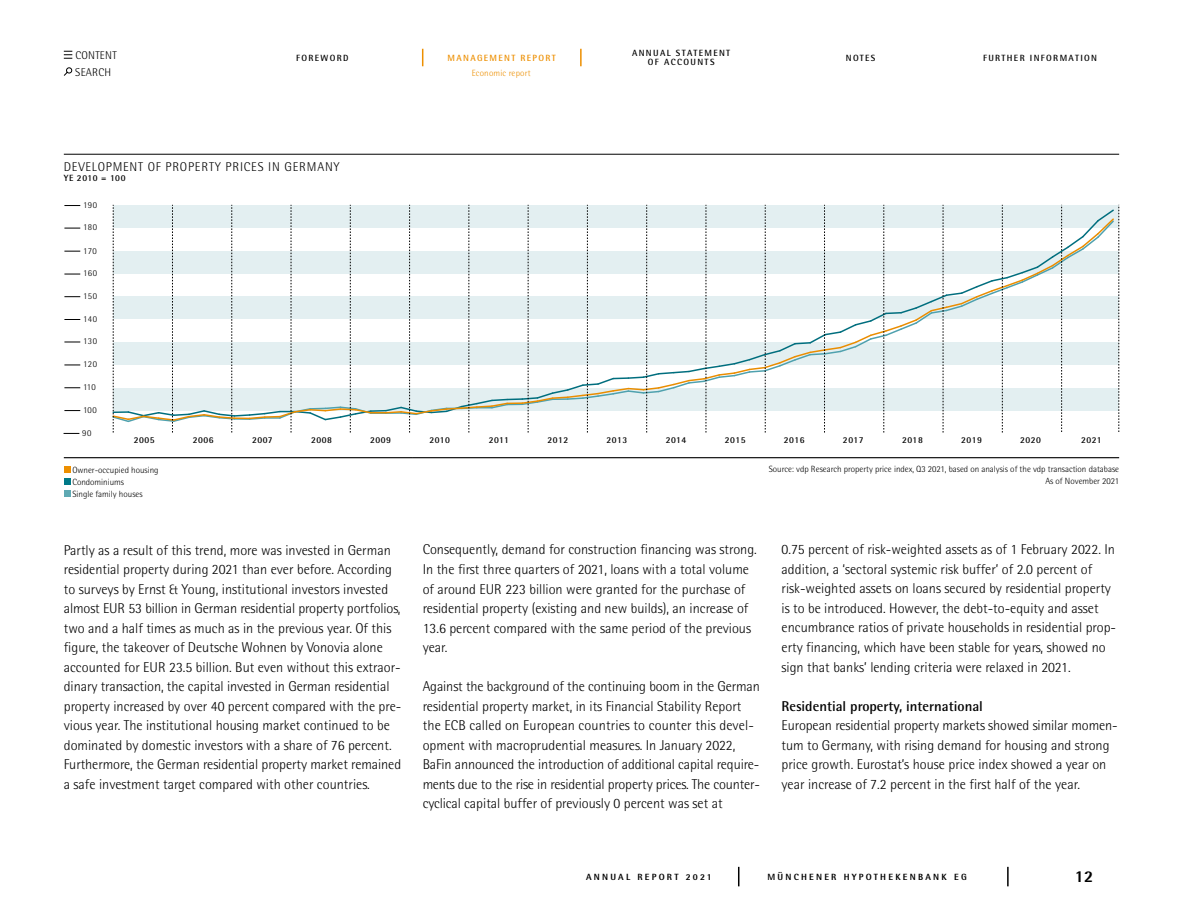
<style>
.page{position:relative;width:1183px;height:915px;background:#fff}
.page>*{position:absolute;margin:0;border:0;box-sizing:border-box;transform-origin:0 0}
.t1{font:800 16.5px "Rotis Semi Sans Pro";color:#000}
.t2{font:300 14.25px/19.5px "Rotis Semi Sans Pro";color:#000}
.t3{font:700 14.25px "Rotis Semi Sans Pro";color:#000}
.t4{font:300 12.75px "Rotis Semi Sans Pro";letter-spacing:.06em;color:#000}
.t5{font:300 11.25px "Rotis Semi Sans Pro";letter-spacing:.02em;color:#000}
.t6{font:300 9px/12px "Rotis Semi Sans Pro";color:#000}
.t7{font:700 9px "Rotis Semi Sans Pro";letter-spacing:.06em;color:#000}
.t8{font:700 9px/9px "Rotis Semi Sans Pro";letter-spacing:.15em;color:#000;text-align:center}
.t9{font:800 9px "Rotis Semi Sans Pro";letter-spacing:.25em;color:#000}
.t10{font:700 9px "Rotis Semi Sans Pro";letter-spacing:.15em;color:#ed8f00}
.t11{font:300 9px "Rotis Semi Sans Pro";letter-spacing:.02em;color:#ed8f00}
</style>
<div class="page">
<hr style="left:64px;top:457px;width:348px;height:1px;background:#000">
<hr style="left:412px;top:457px;width:706px;height:1px;background:#000">
<hr style="left:64px;top:154px;width:1054px;height:1px;background:#000">
<svg style="left:112px;top:205px;width:1007px;height:227px"></svg>
<svg style="left:64px;top:433px;width:15px;height:1px"></svg>
<svg style="left:64px;top:410px;width:16px;height:1px"></svg>
<svg style="left:64px;top:387px;width:16px;height:1px"></svg>
<svg style="left:64px;top:364px;width:16px;height:1px"></svg>
<svg style="left:64px;top:341px;width:16px;height:1px"></svg>
<svg style="left:64px;top:319px;width:16px;height:1px"></svg>
<svg style="left:64px;top:296px;width:16px;height:1px"></svg>
<svg style="left:64px;top:274px;width:16px;height:1px"></svg>
<svg style="left:64px;top:251px;width:16px;height:1px"></svg>
<svg style="left:64px;top:228px;width:16px;height:1px"></svg>
<svg style="left:64px;top:205px;width:16px;height:1px"></svg>
<div style="left:64px;top:466px;width:6px;height:7px;background:#ed8f00"></div>
<div style="left:64px;top:478px;width:6px;height:7px;background:#007988"></div>
<div style="left:64px;top:490px;width:6px;height:7px;background:#5fa9b3"></div>
<hr style="left:737px;top:866px;width:2px;height:20px;background:#000">
<hr style="left:1006px;top:866px;width:2px;height:20px;background:#000">
<svg style="left:422px;top:49px;width:1px;height:17px"></svg>
<svg style="left:580px;top:49px;width:1px;height:17px"></svg>
<svg style="left:64px;top:51px;width:8px;height:8px"></svg>
<svg style="left:63px;top:67px;width:9px;height:9px"></svg>
<p class="t5" style="left:75px;top:48px;width:43px">CONTENT</p>
<p class="t8" style="left:296px;top:53px;width:54px">FOREWORD</p>
<p class="t5" style="left:75px;top:65px;width:37px">SEARCH</p>
<p class="t4" style="left:64px;top:159px;width:277px">DEVELOPMENT OF PROPERTY PRICES IN GERMANY</p>
<p class="t7" style="left:64px;top:172px;width:63px">YE 2010 = 100</p>
<p class="t6" style="left:83px;top:199px;width:16px">190</p>
<p class="t6" style="left:83px;top:221px;width:16px">180</p>
<p class="t6" style="left:83px;top:244px;width:15px">170</p>
<p class="t6" style="left:83px;top:267px;width:16px">160</p>
<p class="t6" style="left:83px;top:290px;width:16px">150</p>
<p class="t6" style="left:83px;top:313px;width:16px">140</p>
<p class="t6" style="left:83px;top:335px;width:16px">130</p>
<p class="t6" style="left:83px;top:358px;width:16px">120</p>
<p class="t6" style="left:83px;top:381px;width:14px">110</p>
<p class="t6" style="left:83px;top:404px;width:15px">100</p>
<p class="t8" style="left:632px;top:48px;width:100px">ANNUAL STATEMENT<br>OF ACCOUNTS</p>
<p class="t10" style="left:447px;top:52px;width:110px">MANAGEMENT REPORT</p>
<p class="t7" style="left:845px;top:52px;width:31px">NOTES</p>
<p class="t8" style="left:982px;top:53px;width:116px">FURTHER INFORMATION</p>
<p class="t11" style="left:471px;top:68px;width:60px">Economic report</p>
<p class="t6" style="left:82px;top:426px;width:11px">90</p>
<p class="t7" style="left:134px;top:434px;width:22px">2005</p>
<p class="t7" style="left:193px;top:434px;width:22px">2006</p>
<p class="t7" style="left:252px;top:434px;width:22px">2007</p>
<p class="t7" style="left:311px;top:434px;width:22px">2008</p>
<p class="t7" style="left:370px;top:434px;width:22px">2009</p>
<p class="t7" style="left:429px;top:434px;width:22px">2010</p>
<p class="t7" style="left:488px;top:434px;width:22px">2011</p>
<p class="t7" style="left:547px;top:434px;width:22px">2012</p>
<p class="t7" style="left:606px;top:434px;width:22px">2013</p>
<p class="t7" style="left:665px;top:434px;width:22px">2014</p>
<p class="t7" style="left:724px;top:434px;width:22px">2015</p>
<p class="t7" style="left:783px;top:434px;width:22px">2016</p>
<p class="t7" style="left:842px;top:434px;width:22px">2017</p>
<p class="t7" style="left:901px;top:434px;width:22px">2018</p>
<p class="t7" style="left:960px;top:434px;width:22px">2019</p>
<p class="t7" style="left:1019px;top:434px;width:22px">2020</p>
<p class="t7" style="left:1080px;top:434px;width:22px">2021</p>
<p class="t6" style="left:72px;top:463px;width:88px">Owner-occupied housing<br>Condominiums<br>Single family houses</p>
<p class="t6" style="left:768px;top:463px;width:352px;text-align:right">Source: vdp Research property price index, Q3 2021, based on analysis of the vdp transaction database<br>As of November 2021</p>
<p class="t2" style="left:64px;top:540px;width:339px">Partly as a result of this trend, more was invested in German residential property during 2021 than ever before. According to surveys by Ernst &amp; Young, institutional investors invested almost EUR 53 billion in German residential property portfolios, two and a half times as much as in the previous year. Of this figure, the takeover of Deutsche Wohnen by Vonovia alone accounted for EUR 23.5 billion. But even without this extraor&shy;dinary transaction, the capital invested in German residential property increased by over 40 percent compared with the pre&shy;vious year. The institutional housing market continued to be dominated by domestic investors with a share of 76 percent.<br>Furthermore, the German residential property market remained a safe investment target compared with other countries.</p>
<p class="t2" style="left:422px;top:540px;width:335px">Consequently, demand for construction financing was strong.<br>In the first three quarters of 2021, loans with a total volume of around EUR 223 billion were granted for the purchase of residential property (existing and new builds), an increase of 13.6 percent compared with the same period of the previous year.</p>
<p class="t2" style="left:422px;top:676px;width:339px">Against the background of the continuing boom in the German residential property market, in its Financial Stability Report the ECB called on European countries to counter this devel&shy;opment with macroprudential measures. In January 2022, BaFin announced the introduction of additional capital require&shy;ments due to the rise in residential property prices. The counter&shy;cyclical capital buffer of previously 0 percent was set at</p>
<p class="t2" style="left:781px;top:540px;width:336px">0.75 percent of risk-weighted assets as of 1 February 2022. In addition, a ‘sectoral systemic risk buffer’ of 2.0 percent of risk-weighted assets on loans secured by residential property is to be introduced. However, the debt-to-equity and asset encumbrance ratios of private households in residential prop&shy;erty financing, which have been stable for years, showed no sign that banks’ lending criteria were relaxed in 2021.</p>
<p class="t3" style="left:781px;top:696px;width:203px">Residential property, international</p>
<p class="t2" style="left:781px;top:715px;width:338px">European residential property markets showed similar momen&shy;tum to Germany, with rising demand for housing and strong price growth. Eurostat’s house price index showed a year on year increase of 7.2 percent in the first half of the year.</p>
<p class="t9" style="left:586px;top:870px;width:127px">ANNUAL REPORT 2021</p>
<p class="t9" style="left:767px;top:870px;width:201px">MÜNCHENER HYPOTHEKENBANK EG</p>
<p class="t1" style="left:1074px;top:866px;width:20px">12</p>
</div>
